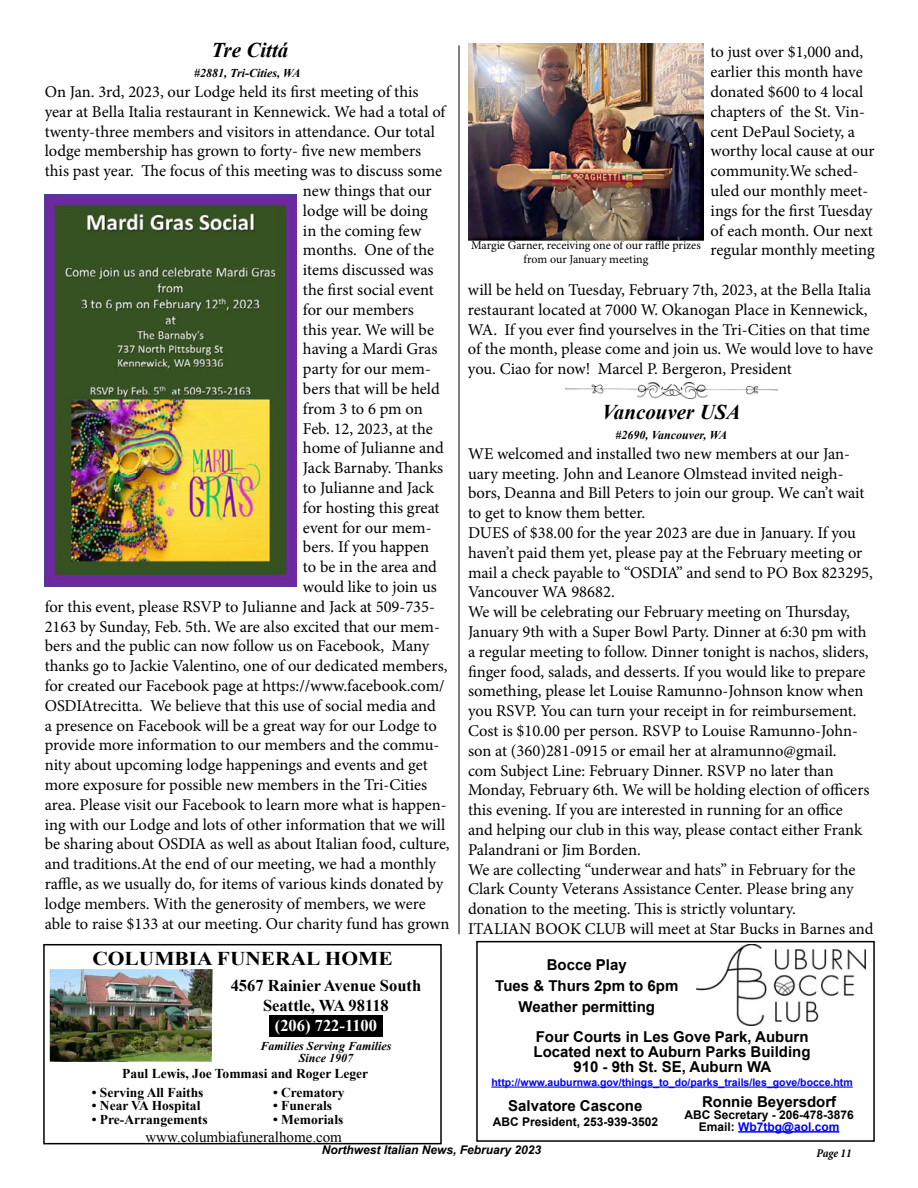
<style>
.page{position:relative;width:918px;height:1188px;background:#fff}
.page>*{position:absolute;margin:0;border:0;box-sizing:border-box;transform-origin:0 0}
.t1{font:italic 700 21px "Times New Roman";color:#000}
.t2{font:700 19.5px "Times New Roman";color:#000;scale:1.1 1}
.t3{font:16.5px/19.8px "Minion Pro";letter-spacing:-.005em;color:#000}
.t4{font:700 16.5px/19.8px "Times New Roman";color:#000;text-align:center}
.t5{font:700 16.5px "Times New Roman";color:#fff}
.t6{font:700 15px/21px "Arial";color:#000;text-align:center}
.t7{font:15px "Times New Roman";color:#000}
.t8{font:700 13.5px "Times New Roman";color:#000}
.t9{font:700 12px/12px "Arial";color:#000;text-align:center}
.t10{font:italic 700 12px/12px "Times New Roman";color:#000;text-align:center}
.t11{font:12px/14.4px "Minion Pro";color:#000;text-align:center}
.t12{font:italic 700 12px "Arial";color:#000}
.t13{font:italic 700 condensed 12px "Minion Pro";letter-spacing:-.005em;color:#000}
.t14{font:700 10.5px "Arial";color:#00f}
.s1{color:#00f}
</style>
<div class="page">
<div style="left:476px;top:941px;width:399px;height:201px;border:2px solid #000"></div>
<img style="left:696px;top:945px;width:169px;height:81px">
<hr style="left:738px;top:1131px;width:101px;height:2px;background:#00f">
<hr style="left:491px;top:1087px;width:362px;height:1px;background:#00f">
<div style="left:269px;top:1016px;width:114px;height:21px;background:#000"></div>
<div style="left:43px;top:944px;width:399px;height:200px;border:2px solid #000"></div>
<img style="left:50px;top:969px;width:163px;height:92px">
<hr style="left:459px;top:45px;width:1px;height:889px;background:#000">
<img style="left:45px;top:194px;width:251px;height:393px">
<img style="left:468px;top:43px;width:236px;height:197px">
<img style="left:565px;top:383px;width:212px;height:15px">
<p class="t1" style="left:212px;top:36px;width:78px">Tre Cittá</p>
<p class="t10" style="left:194px;top:67px;width:108px">#2881, Tri-Cities, WA</p>
<p class="t3" style="left:45px;top:82px;width:375px">On Jan. 3rd, 2023, our Lodge held its first meeting of this</p>
<p class="t3" style="left:45px;top:102px;width:402px">year at Bella Italia restaurant in Kennewick. We had a total of</p>
<p class="t3" style="left:45px;top:122px;width:392px">twenty-three members and visitors in attendance. Our total</p>
<p class="t3" style="left:45px;top:141px;width:378px">lodge membership has grown to forty- five new members</p>
<p class="t3" style="left:45px;top:161px;width:399px">this past year. The focus of this meeting was to discuss some</p>
<p class="t3" style="left:303px;top:181px;width:130px">new things that our</p>
<p class="t3" style="left:303px;top:201px;width:127px">lodge will be doing</p>
<p class="t3" style="left:303px;top:221px;width:120px">in the coming few</p>
<p class="t3" style="left:303px;top:240px;width:133px">months. One of the</p>
<p class="t3" style="left:303px;top:260px;width:132px">items discussed was</p>
<p class="t3" style="left:303px;top:280px;width:133px">the first social event</p>
<p class="t3" style="left:303px;top:300px;width:113px">for our members</p>
<p class="t3" style="left:303px;top:320px;width:133px">this year. We will be</p>
<p class="t3" style="left:303px;top:339px;width:136px">having a Mardi Gras</p>
<p class="t3" style="left:303px;top:359px;width:130px">party for our mem-</p>
<p class="t3" style="left:303px;top:379px;width:138px">bers that will be held</p>
<p class="t3" style="left:303px;top:399px;width:121px">from 3 to 6 pm on</p>
<p class="t3" style="left:303px;top:419px;width:131px">Feb. 12, 2023, at the</p>
<p class="t3" style="left:303px;top:438px;width:143px">home of Julianne and</p>
<p class="t3" style="left:303px;top:458px;width:142px">Jack Barnaby. Thanks</p>
<p class="t3" style="left:303px;top:478px;width:133px">to Julianne and Jack</p>
<p class="t3" style="left:303px;top:498px;width:138px">for hosting this great</p>
<p class="t3" style="left:303px;top:518px;width:130px">event for our mem-</p>
<p class="t3" style="left:303px;top:537px;width:128px">bers. If you happen</p>
<p class="t3" style="left:303px;top:557px;width:136px">to be in the area and</p>
<p class="t3" style="left:303px;top:577px;width:135px">would like to join us</p>
<p class="t3" style="left:45px;top:597px;width:392px">for this event, please RSVP to Julianne and Jack at 509-735-</p>
<p class="t3" style="left:45px;top:617px;width:397px">2163 by Sunday, Feb. 5th. We are also excited that our mem-</p>
<p class="t3" style="left:45px;top:636px;width:386px">bers and the public can now follow us on Facebook, Many</p>
<p class="t3" style="left:45px;top:656px;width:404px">thanks go to Jackie Valentino, one of our dedicated members,</p>
<p class="t3" style="left:45px;top:676px;width:402px">for created our Facebook page at https://www.facebook.com/</p>
<p class="t3" style="left:45px;top:696px;width:393px">OSDIAtrecitta. We believe that this use of social media and</p>
<p class="t3" style="left:45px;top:716px;width:394px">a presence on Facebook will be a great way for our Lodge to</p>
<p class="t3" style="left:45px;top:735px;width:396px">provide more information to our members and the commu-</p>
<p class="t3" style="left:45px;top:755px;width:385px">nity about upcoming lodge happenings and events and get</p>
<p class="t3" style="left:45px;top:775px;width:384px">more exposure for possible new members in the Tri-Cities</p>
<p class="t3" style="left:45px;top:795px;width:404px">area. Please visit our Facebook to learn more what is happen-</p>
<p class="t3" style="left:45px;top:815px;width:402px">ing with our Lodge and lots of other information that we will</p>
<p class="t3" style="left:45px;top:834px;width:407px">be sharing about OSDIA as well as about Italian food, culture,</p>
<p class="t3" style="left:45px;top:854px;width:393px">and traditions.At the end of our meeting, we had a monthly</p>
<p class="t3" style="left:45px;top:874px;width:400px">raffle, as we usually do, for items of various kinds donated by</p>
<p class="t3" style="left:45px;top:894px;width:383px">lodge members. With the generosity of members, we were</p>
<p class="t3" style="left:45px;top:914px;width:406px">able to raise $133 at our meeting. Our charity fund has grown</p>
<p class="t2" style="left:92px;top:945px;width:275px">COLUMBIA FUNERAL HOME</p>
<p class="t4" style="left:231px;top:976px;width:192px">4567 Rainier Avenue South<br>Seattle, WA 98118</p>
<p class="t5" style="left:275px;top:1014px;width:104px">(206) 722-1100</p>
<p class="t10" style="left:261px;top:1039px;width:132px">Families Serving Families<br>Since 1907</p>
<p class="t8" style="left:122px;top:1064px;width:248px">Paul Lewis, Joe Tommasi and Roger Leger</p>
<p class="t8" style="left:92px;top:1083px;width:113px">• Serving All Faiths</p>
<p class="t8" style="left:92px;top:1097px;width:110px">• Near VA Hospital</p>
<p class="t8" style="left:92px;top:1110px;width:117px">• Pre-Arrangements</p>
<p class="t8" style="left:273px;top:1083px;width:73px">• Crematory</p>
<p class="t8" style="left:273px;top:1097px;width:61px">• Funerals</p>
<p class="t8" style="left:273px;top:1110px;width:72px">• Memorials</p>
<p class="t7" style="left:145px;top:1127px;width:198px">www.columbiafuneralhome.com</p>
<p class="t3" style="left:711px;top:42px;width:166px">to just over $1,000 and, earlier this month have donated $600 to 4 local chapters of the St. Vin&shy;cent DePaul Society, a worthy local cause at our community.We sched&shy;uled our monthly meet&shy;ings for the first Tuesday of each month. Our next regular monthly meeting</p>
<p class="t3" style="left:468px;top:280px;width:407px">will be held on Tuesday, February 7th, 2023, at the Bella Italia restaurant located at 7000 W. Okanogan Place in Kennewick, WA. If you ever find yourselves in the Tri-Cities on that time of the month, please come and join us. We would love to have you. Ciao for now! Marcel P. Bergeron, President</p>
<p class="t1" style="left:602px;top:398px;width:140px">Vancouver USA</p>
<p class="t10" style="left:616px;top:429px;width:113px">#2690, Vancouver, WA</p>
<p class="t3" style="left:468px;top:444px;width:407px">WE welcomed and installed two new members at our Jan&shy;uary meeting. John and Leanore Olmstead invited neigh&shy;bors, Deanna and Bill Peters to join our group. We can’t wait to get to know them better.<br>DUES of $38.00 for the year 2023 are due in January. If you haven’t paid them yet, please pay at the February meeting or mail a check payable to “OSDIA” and send to PO Box 823295, Vancouver WA 98682.<br>We will be celebrating our February meeting on Thursday, January 9th with a Super Bowl Party. Dinner at 6:30 pm with a regular meeting to follow. Dinner tonight is nachos, sliders, finger food, salads, and desserts. If you would like to prepare something, please let Louise Ramunno-Johnson know when you RSVP. You can turn your receipt in for reimbursement.<br>Cost is $10.00 per person. RSVP to Louise Ramunno-John&shy;son at (360)281-0915 or email her at alramunno@gmail.<br>com Subject Line: February Dinner. RSVP no later than Monday, February 6th. We will be holding election of officers this evening. If you are interested in running for an office<br>and helping our club in this way, please contact either Frank Palandrani or Jim Borden.<br>We are collecting “underwear and hats” in February for the Clark County Veterans Assistance Center. Please bring any donation to the meeting. This is strictly voluntary.<br>ITALIAN BOOK CLUB will meet at Star Bucks in Barnes and</p>
<p class="t11" style="left:471px;top:238px;width:231px">Margie Garner, receiving one of our raffle prizes from our January meeting</p>
<p class="t6" style="left:495px;top:955px;width:185px">Bocce Play<br>Tues &amp; Thurs 2pm to 6pm<br>Weather permitting</p>
<p class="t6" style="left:534px;top:1029px;width:278px;line-height:15px">Four Courts in Les Gove Park, Auburn<br>Located next to Auburn Parks Building<br>910 - 9th St. SE, Auburn WA</p>
<p class="t6" style="left:702px;top:1091px;width:136px">Ronnie Beyersdorf</p>
<p class="t9" style="left:684px;top:1109px;width:171px">ABC Secretary - 206-478-3876<br>Email: <span class="s1">Wb7tbg@aol.com</span></p>
<p class="t14" style="left:491px;top:1075px;width:363px">http://www.auburnwa.gov/things_to_do/parks_trails/les_gove/bocce.htm</p>
<p class="t6" style="left:508px;top:1096px;width:136px">Salvatore Cascone</p>
<p class="t9" style="left:493px;top:1116px;width:167px">ABC President, 253-939-3502</p>
<p class="t12" style="left:322px;top:1142px;width:221px">Northwest Italian News, February 2023</p>
<p class="t13" style="left:816px;top:1145px;width:37px">Page 11</p>
</div>
